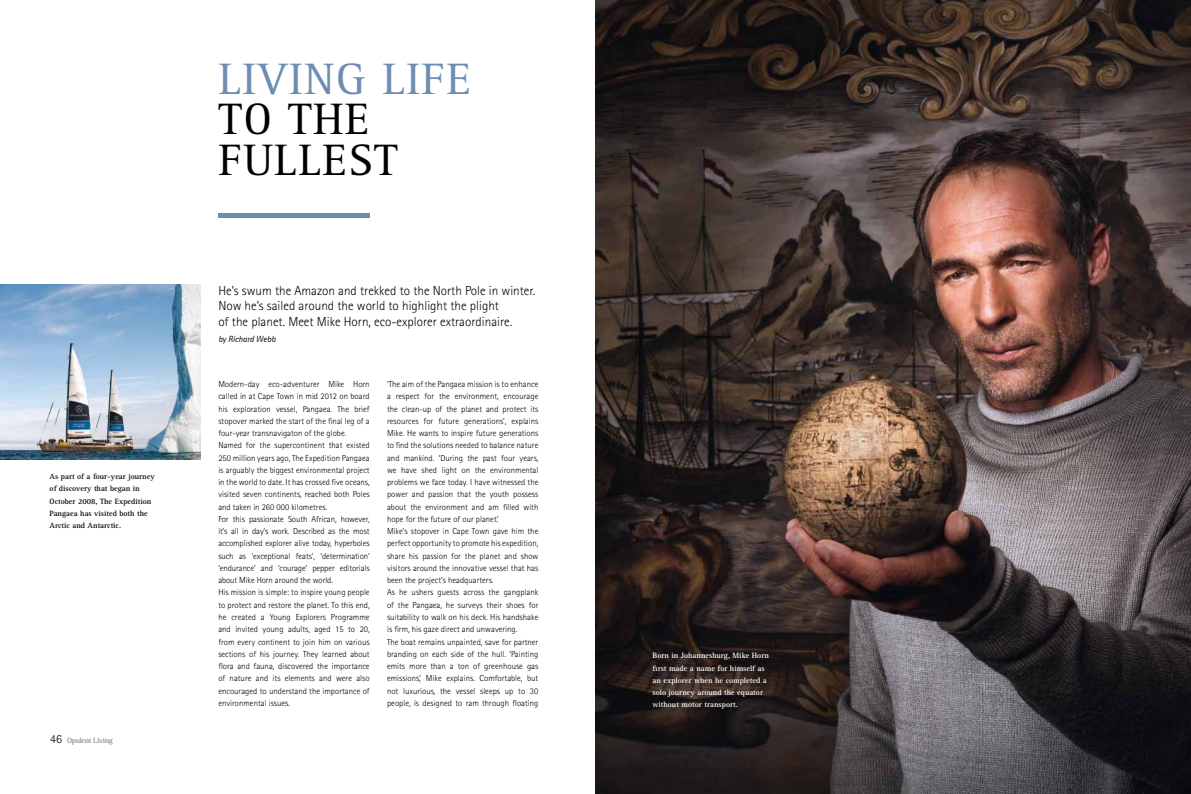
<style>
.page{position:relative;width:1191px;height:794px;background:#fff}
.page>*{position:absolute;margin:0;border:0;box-sizing:border-box;transform-origin:0 0}
.t1{font:45.5px/40.2px "Rotis Serif";letter-spacing:.03em;color:#000}
.t2{font:45.5px "Rotis Serif";letter-spacing:.03em;color:#6d8eb2}
.t3{font:300 13.12px/15.8px "Rotis Sans Serif";color:#000}
.t4{font:300 8.75px/12.2px "Rotis Sans Serif";color:#000}
.t5{font:italic 8.75px "Rotis Sans Serif";color:#000}
.t6{font:700 7.88px/12.2px "Rotis Serif";color:#fff}
.t7{font:700 7.88px/12.2px "Rotis Serif";color:#000}
.t8{font:700 7.88px "Rotis Serif";letter-spacing:-.05em;color:#87888a}
.s1{font-family:"Rotis Sans Serif";font-weight:300;font-size:12.25px;color:#000}
</style>
<div class="page">
<img style="left:595px;top:0;width:596px;height:794px">
<img style="left:0;top:284px;width:201px;height:175px">
<div style="left:218px;top:213px;width:152px;height:5px;background:#6d8eb2"></div>
<p class="t7" style="left:50px;top:470px;width:107px">As part of a four-year journey of discovery that began in<br>October 2008, The Expedition<br>Pangaea has visited both the<br>Arctic and Antarctic.</p>
<p class="t8" style="left:50px;top:735px;width:64px"><span class="s1">46</span> Opulent Living</p>
<h1 class="t2" style="left:218px;top:53px;width:254px">LIVING LIFE</h1>
<h1 class="t1" style="left:218px;top:100px;width:181px">TO THE<br>FULLEST</h1>
<h2 class="t3" style="left:218px;top:282px;width:318px">He’s swum the Amazon and trekked to the North Pole in winter.<br>Now he’s sailed around the world to highlight the plight<br>of the planet. Meet Mike Horn, eco-explorer extraordinaire.</h2>
<p class="t5" style="left:218px;top:333px;width:59px">by Richard Webb</p>
<p class="t4" style="left:218px;top:378px;width:153px">Modern-day eco-adventurer Mike Horn called in at Cape Town in mid 2012 on board his exploration vessel, Pangaea. The brief stopover marked the start of the final leg of a four-year transnavigaton of the globe.<br>Named for the supercontinent that existed 250 million years ago, The Expedition Pangaea is arguably the biggest environmental project in the world to date. It has crossed five oceans, visited seven continents, reached both Poles and taken in 260 000 kilometres.<br>For this passionate South African, however, it’s all in day’s work. Described as the most accomplished explorer alive today, hyperboles such as ‘exceptional feats’, ‘determination’ ‘endurance’ and ‘courage’ pepper editorials about Mike Horn around the world.<br>His mission is simple: to inspire young people to protect and restore the planet. To this end, he created a Young Explorers Programme and invited young adults, aged 15 to 20, from every continent to join him on various sections of his journey. They learned about flora and fauna, discovered the importance of nature and its elements and were also encouraged to understand the importance of environmental issues.</p>
<p class="t4" style="left:387px;top:378px;width:153px">‘The aim of the Pangaea mission is to enhance a respect for the environment, encourage the clean-up of the planet and protect its resources for future generations’, explains Mike. He wants to inspire future generations to find the solutions needed to balance nature and mankind. ‘During the past four years, we have shed light on the environmental problems we face today. I have witnessed the power and passion that the youth possess about the environment and am filled with hope for the future of our planet.’<br>Mike’s stopover in Cape Town gave him the perfect opportunity to promote his expedition, share his passion for the planet and show visitors around the innovative vessel that has been the project’s headquarters.<br>As he ushers guests across the gangplank of the Pangaea, he surveys their shoes for suitability to walk on his deck. His handshake is firm, his gaze direct and unwavering.<br>The boat remains unpainted, save for partner branding on each side of the hull. ‘Painting emits more than a ton of greenhouse gas emissions,’ Mike explains. Comfortable, but not luxurious, the vessel sleeps up to 30 people, is designed to ram through floating</p>
<p class="t6" style="left:652px;top:649px;width:118px">Born in Johannesburg, Mike Horn first made a name for himself as an explorer when he completed a solo journey around the equator without motor transport.</p>
</div>
